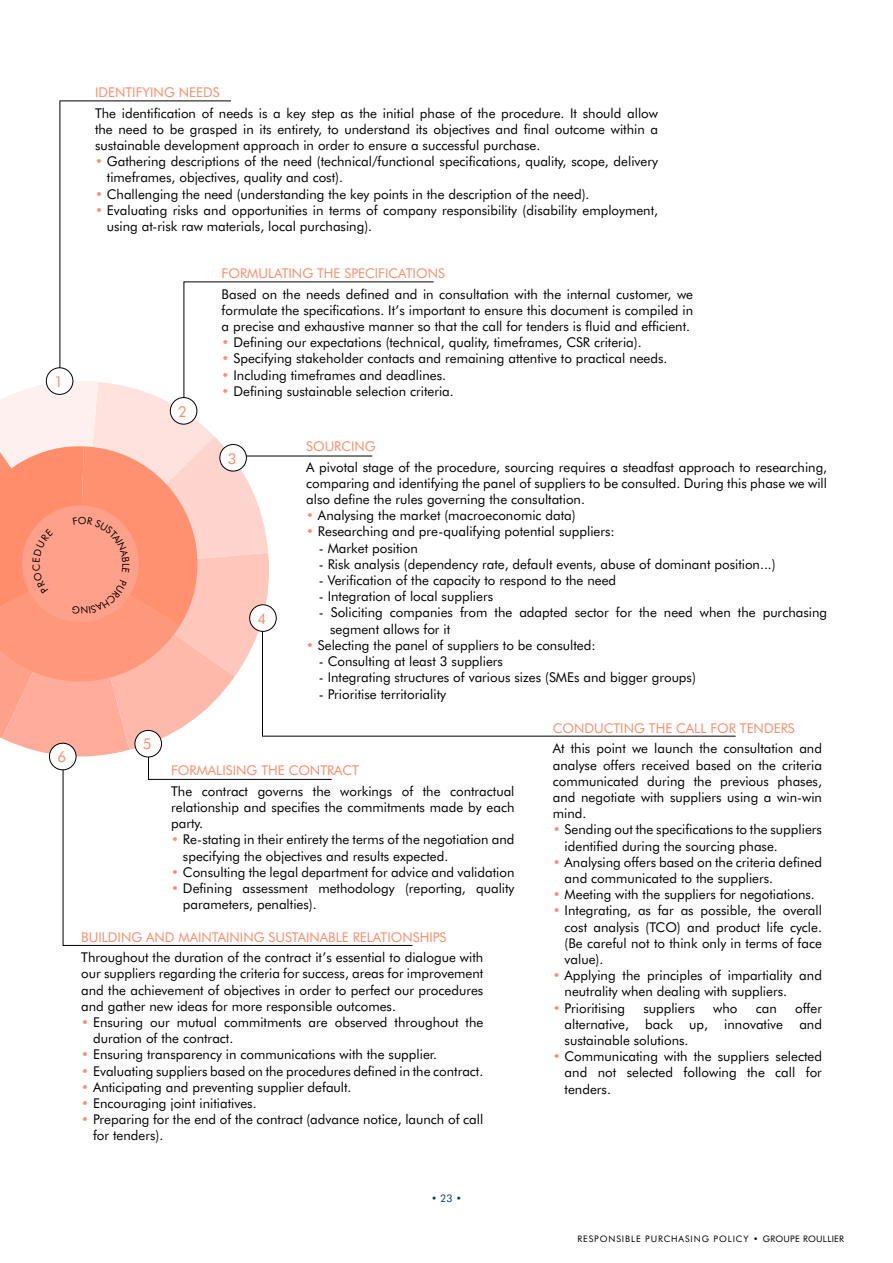
<style>
.page{position:relative;width:893px;height:1263px;background:#fff}
.page>*{position:absolute;margin:0;border:0;box-sizing:border-box;transform-origin:0 0}
.t1{font:15px "Futura BT";color:#ff8d6b}
.t2{font:13.5px/16.2px "Futura BT";color:#000}
.t3{font:13.5px "Futura BT";color:#ff8d6b}
.t4{font:10.5px "Futura BT";color:#00416b}
.t5{font:9px "Futura BT";letter-spacing:.1em;color:#000}
.s1{color:#ff8d6b}
</style>
<div class="page">
<svg style="left:62px;top:780px;width:351px;height:166px"></svg>
<hr style="left:60px;top:101px;width:1px;height:308px;background:#000">
<hr style="left:60px;top:101px;width:171px;height:1px;background:#000">
<svg style="left:434px;top:735px;width:302px;height:2px"></svg>
<svg style="left:0;top:281px;width:434px;height:499px"></svg>
<p class="t1" style="left:54px;top:372px;width:10px">1</p>
<p class="t1" style="left:57px;top:748px;width:10px">6</p>
<p class="t3" style="left:95px;top:84px;width:126px">IDENTIFYING NEEDS</p>
<p class="t2" style="left:95px;top:105px;width:565px;text-align:justify">The identification of needs is a key step as the initial phase of the procedure. It should allow the need to be grasped in its entirety, to understand its objectives and final outcome within a sustainable development approach in order to ensure a successful purchase.</p>
<p class="t2" style="left:107px;top:153px;width:553px;text-indent:-12px"><span class="s1">•</span> Gathering descriptions of the need (technical/functional specifications, quality, scope, delivery timeframes, objectives, quality and cost).</p>
<p class="t2" style="left:95px;top:186px;width:496px"><span class="s1">•</span> Challenging the need (understanding the key points in the description of the need).</p>
<p class="t2" style="left:107px;top:202px;width:553px;text-indent:-12px"><span class="s1">•</span> Evaluating risks and opportunities in terms of company responsibility (disability employment, using at-risk raw materials, local purchasing).</p>
<p class="t3" style="left:222px;top:265px;width:225px">FORMULATING THE SPECIFICATIONS</p>
<p class="t2" style="left:222px;top:286px;width:473px;text-align:justify">Based on the needs defined and in consultation with the internal customer, we formulate the specifications. It’s important to ensure this document is compiled in a precise and exhaustive manner so that the call for tenders is fluid and efficient.</p>
<p class="t2" style="left:222px;top:334px;width:421px"><span class="s1">•</span> Defining our expectations (technical, quality, timeframes, CSR criteria).</p>
<p class="t2" style="left:222px;top:350px;width:447px"><span class="s1">•</span> Specifying stakeholder contacts and remaining attentive to practical needs.</p>
<p class="t2" style="left:222px;top:367px;width:226px"><span class="s1">•</span> Including timeframes and deadlines.</p>
<p class="t2" style="left:222px;top:383px;width:234px"><span class="s1">•</span> Defining sustainable selection criteria.</p>
<p class="t1" style="left:178px;top:402px;width:10px">2</p>
<p class="t1" style="left:228px;top:449px;width:10px">3</p>
<p class="t1" style="left:258px;top:609px;width:10px">4</p>
<p class="t3" style="left:306px;top:438px;width:71px">SOURCING</p>
<p class="t2" style="left:306px;top:459px;width:522px;text-align:justify">A pivotal stage of the procedure, sourcing requires a steadfast approach to researching, comparing and identifying the panel of suppliers to be consulted. During this phase we will also define the rules governing the consultation.</p>
<p class="t2" style="left:306px;top:507px;width:271px"><span class="s1">•</span> Analysing the market (macroeconomic data)</p>
<p class="t2" style="left:306px;top:523px;width:310px"><span class="s1">•</span> Researching and pre-qualifying potential suppliers:</p>
<p class="t2" style="left:319px;top:540px;width:100px">- Market position</p>
<p class="t2" style="left:319px;top:556px;width:458px">- Risk analysis (dependency rate, default events, abuse of dominant position...)</p>
<p class="t2" style="left:319px;top:572px;width:299px">- Verification of the capacity to respond to the need</p>
<p class="t2" style="left:319px;top:588px;width:176px">- Integration of local suppliers</p>
<p class="t2" style="left:330px;top:604px;width:498px;text-indent:-11px">- Soliciting companies from the adapted sector for the need when the purchasing segment allows for it</p>
<p class="t2" style="left:306px;top:637px;width:291px"><span class="s1">•</span> Selecting the panel of suppliers to be consulted:</p>
<p class="t2" style="left:319px;top:653px;width:186px">- Consulting at least 3 suppliers</p>
<p class="t2" style="left:319px;top:669px;width:378px">- Integrating structures of various sizes (SMEs and bigger groups)</p>
<p class="t2" style="left:319px;top:685px;width:129px">- Prioritise territoriality</p>
<p class="t1" style="left:143px;top:735px;width:10px">5</p>
<p class="t3" style="left:171px;top:762px;width:189px">FORMALISING THE CONTRACT</p>
<p class="t2" style="left:171px;top:783px;width:345px;text-align:justify">The contract governs the workings of the contractual relationship and specifies the commitments made by each party.</p>
<p class="t2" style="left:183px;top:831px;width:333px;text-indent:-12px"><span class="s1">•</span> Re-stating in their entirety the terms of the negotiation and specifying the objectives and results expected.</p>
<p class="t2" style="left:171px;top:864px;width:345px"><span class="s1">•</span> Consulting the legal department for advice and validation</p>
<p class="t2" style="left:183px;top:880px;width:333px;text-indent:-12px"><span class="s1">•</span> Defining assessment methodology (reporting, quality parameters, penalties).</p>
<p class="t3" style="left:81px;top:929px;width:367px">BUILDING AND MAINTAINING SUSTAINABLE RELATIONSHIPS</p>
<p class="t2" style="left:81px;top:949px;width:404px;text-align:justify">Throughout the duration of the contract it’s essential to dialogue with our suppliers regarding the criteria for success, areas for improvement and the achievement of objectives in order to perfect our procedures and gather new ideas for more responsible outcomes.</p>
<p class="t2" style="left:93px;top:1014px;width:392px;text-indent:-12px"><span class="s1">•</span> Ensuring our mutual commitments are observed throughout the duration of the contract.</p>
<p class="t2" style="left:81px;top:1046px;width:357px"><span class="s1">•</span> Ensuring transparency in communications with the supplier.</p>
<p class="t2" style="left:81px;top:1063px;width:404px"><span class="s1">•</span> Evaluating suppliers based on the procedures defined in the contract.</p>
<p class="t2" style="left:81px;top:1079px;width:272px"><span class="s1">•</span> Anticipating and preventing supplier default.</p>
<p class="t2" style="left:81px;top:1095px;width:177px"><span class="s1">•</span> Encouraging joint initiatives.</p>
<p class="t2" style="left:93px;top:1111px;width:392px;text-indent:-12px"><span class="s1">•</span> Preparing for the end of the contract (advance notice, launch of call for tenders).</p>
<p class="t3" style="left:553px;top:720px;width:243px">CONDUCTING THE CALL FOR TENDERS</p>
<p class="t2" style="left:553px;top:740px;width:271px;text-align:justify">At this point we launch the consultation and analyse offers received based on the criteria communicated during the previous phases, and negotiate with suppliers using a win-win mind.</p>
<p class="t2" style="left:565px;top:821px;width:259px;text-indent:-12px"><span class="s1">•</span> Sending out the specifications to the suppliers identified during the sourcing phase.</p>
<p class="t2" style="left:565px;top:854px;width:259px;text-indent:-12px"><span class="s1">•</span> Analysing offers based on the criteria defined and communicated to the suppliers.</p>
<p class="t2" style="left:553px;top:886px;width:264px"><span class="s1">•</span> Meeting with the suppliers for negotiations.</p>
<p class="t2" style="left:565px;top:902px;width:259px;text-align:justify;text-indent:-12px"><span class="s1">•</span> Integrating, as far as possible, the overall cost analysis (TCO) and product life cycle. (Be careful not to think only in terms of face value).</p>
<p class="t2" style="left:565px;top:967px;width:259px;text-indent:-12px"><span class="s1">•</span> Applying the principles of impartiality and neutrality when dealing with suppliers.</p>
<p class="t2" style="left:553px;top:999px;width:74px"><span class="s1">•</span> Prioritising</p>
<p class="t2" style="left:643px;top:999px;width:53px">suppliers</p>
<p class="t2" style="left:713px;top:999px;width:26px">who</p>
<p class="t2" style="left:756px;top:999px;width:23px">can</p>
<p class="t2" style="left:565px;top:999px;width:259px;text-align:justify;text-indent:230px">offer alternative, back up, innovative and sustainable solutions.</p>
<p class="t2" style="left:565px;top:1048px;width:259px;text-align:justify;text-indent:-12px"><span class="s1">•</span> Communicating with the suppliers selected and not selected following the call for tenders.</p>
<p class="t4" style="left:431px;top:1192px;width:32px">• 23 •</p>
<p class="t5" style="left:577px;top:1233px;width:268px">RESPONSIBLE PURCHASING POLICY • GROUPE ROULLIER</p>
</div>
